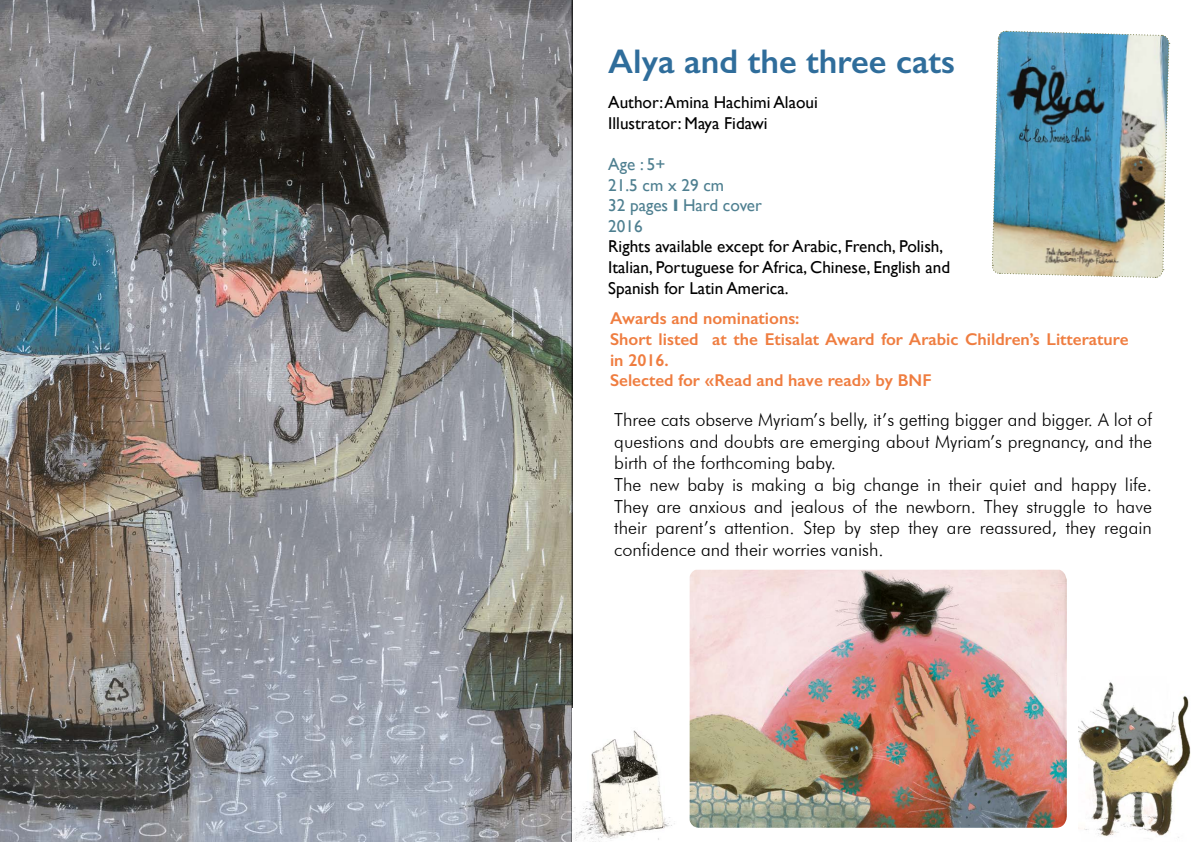
<style>
.page{position:relative;width:1191px;height:842px;background:#fff}
.page>*{position:absolute;margin:0;border:0;box-sizing:border-box;transform-origin:0 0}
.t1{font:600 34.4px "Gill Sans";color:#2f6d9b}
.t2{font:300 18px/21.6px "Futura BT";color:#000}
.t3{font:17.2px/20.6px "Gill Sans";color:#000}
.t4{font:600 17.2px/20.6px "Gill Sans";color:#ef7d40}
.t5{font:17.2px/20.6px "Gill Sans";color:#4e7f90}
.s1{font-weight:700}
</style>
<div class="page">
<img style="left:0;top:0;width:572px;height:842px">
<img style="left:992px;top:30px;width:177px;height:248px">
<img style="left:689px;top:570px;width:377px;height:258px">
<img style="left:1078px;top:682px;width:113px;height:156px">
<img style="left:572px;top:730px;width:103px;height:112px">
<h1 class="t1" style="left:608px;top:41px;width:348px">Alya and the three cats</h1>
<p class="t3" style="left:608px;top:92px;width:211px">Author:Amina Hachimi Alaoui<br>Illustrator: Maya Fidawi</p>
<p class="t5" style="left:608px;top:154px;width:155px">Age : 5+<br>21.5 cm x 29 cm<br>32 pages <span class="s1">l</span> Hard cover<br>2016</p>
<p class="t3" style="left:608px;top:236px;width:343px">Rights available except for Arabic, French, Polish,<br>Italian, Portuguese for Africa, Chinese, English and<br>Spanish for Latin America.</p>
<p class="t4" style="left:712px;top:308px;width:418px;text-indent:-102px">Awards and nominations:<br>at the Etisalat Award for Arabic Children s’ Litterature</p>
<p class="t4" style="left:610px;top:329px;width:323px">Short listed<br>in 2016.<br>Selected for «Read and have read» by BNF</p>
<p class="t2" style="left:614px;top:409px;width:539px">Three cats observe Myriam s’ belly s’i t, getting bigger and bigger A. lot of</p>
<p class="t2" style="left:614px;top:430px;width:539px">questions and doubts are emerging about Myriam s’ pregnancy, and the</p>
<p class="t2" style="left:614px;top:452px;width:223px">birth of the forthcoming baby.</p>
<p class="t2" style="left:614px;top:474px;width:539px">The new baby is making a big change in their quiet and happy life.</p>
<p class="t2" style="left:614px;top:495px;width:539px">They are anxious and jealous of the newborn. They struggle to have</p>
<p class="t2" style="left:1104px;top:517px;width:49px">regain</p>
<p class="t2" style="left:614px;top:517px;width:271px">their<br>confidence and their worries vanish.</p>
<p class="t2" style="left:844px;top:517px;width:18px">by</p>
<p class="t2" style="left:908px;top:517px;width:32px">they</p>
<p class="t2" style="left:980px;top:517px;width:79px">reassured,</p>
<p class="t2" style="left:1065px;top:517px;width:32px">they</p>
<p class="t2" style="left:803px;top:517px;width:34px">Step</p>
<p class="t2" style="left:655px;top:517px;width:62px">parent s’</p>
<p class="t2" style="left:724px;top:517px;width:72px">attention.</p>
<p class="t2" style="left:869px;top:517px;width:32px">step</p>
<p class="t2" style="left:947px;top:517px;width:26px">are</p>
</div>
